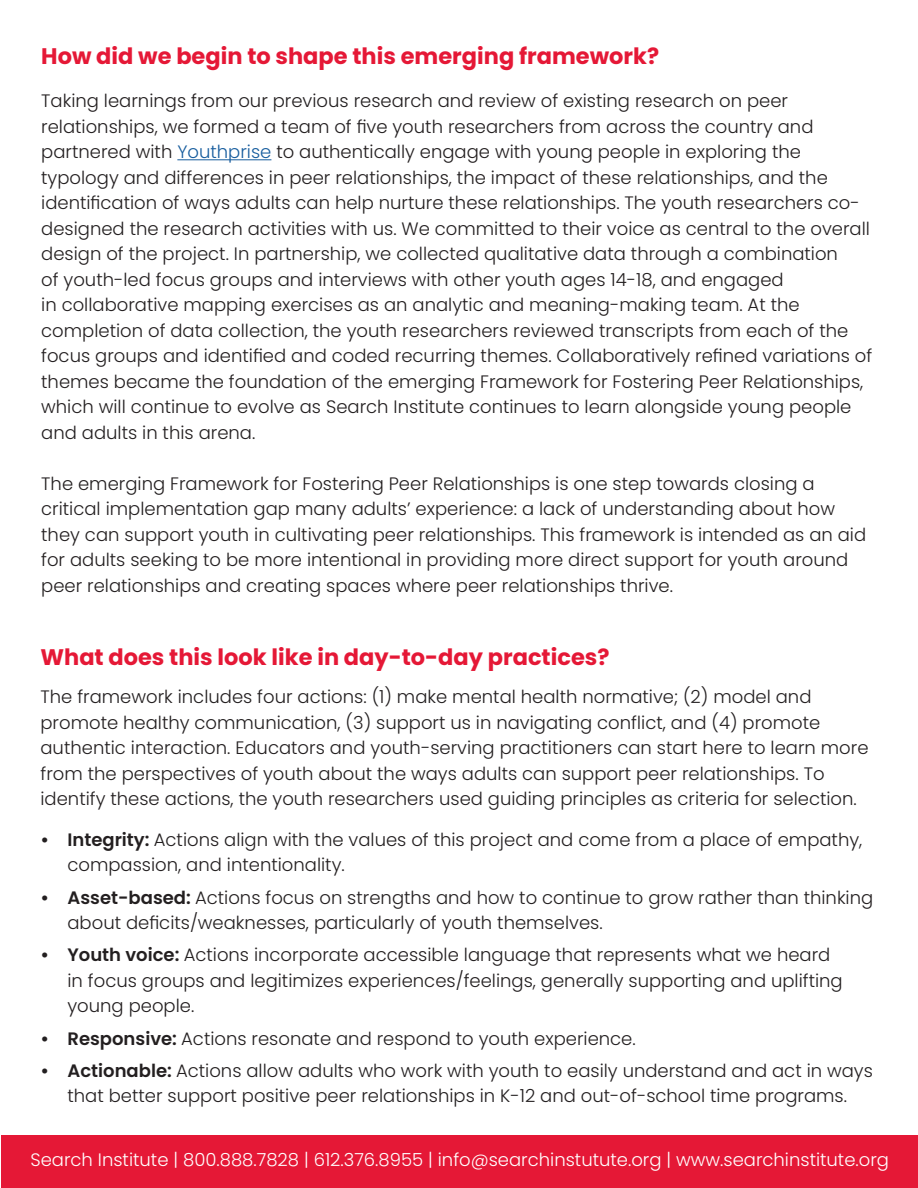
<style>
.page{position:relative;width:918px;height:1188px;background:#fff}
.page>*{position:absolute;margin:0;border:0;box-sizing:border-box;transform-origin:0 0}
.Paragraph_Style_3{font:700 22.5px "Poppins";color:#e51836}
.Paragraph_Style_2{font:300 18px/25.5px "Poppins";color:#231f20}
.t1{font:300 18px "Poppins";color:#fff}
.s1{color:#175d9e}
.s2{font-weight:600}
</style>
<div class="page">
<hr style="left:177px;top:159px;width:94px;height:1px;background:#175d9e">
<div style="left:2px;top:1136px;width:916px;height:52px;background:#e51836"></div>
<p class="Paragraph_Style_3" style="left:41px;top:43px;width:619px">How did we begin to shape this emerging framework?</p>
<p class="Paragraph_Style_2" style="left:41px;top:88px;width:833px">Taking learnings from our previous research and review of existing research on peer relationships, we formed a team of five youth researchers from across the country and partnered with <span class="s1">Youthprise</span> to authentically engage with young people in exploring the typology and differences in peer relationships, the impact of these relationships, and the identification of ways adults can help nurture these relationships. The youth researchers co&shy;designed the research activities with us. We committed to their voice as central to the overall design of the project. In partnership, we collected qualitative data through a combination<br>of youth-led focus groups and interviews with other youth ages 14-18, and engaged<br>in collaborative mapping exercises as an analytic and meaning-making team. At the completion of data collection, the youth researchers reviewed transcripts from each of the focus groups and identified and coded recurring themes. Collaboratively refined variations of themes became the foundation of the emerging Framework for Fostering Peer Relationships, which will continue to evolve as Search Institute continues to learn alongside young people and adults in this arena.</p>
<p class="Paragraph_Style_2" style="left:41px;top:471px;width:826px">The emerging Framework for Fostering Peer Relationships is one step towards closing a critical implementation gap many adults’ experience: a lack of understanding about how they can support youth in cultivating peer relationships. This framework is intended as an aid for adults seeking to be more intentional in providing more direct support for youth around peer relationships and creating spaces where peer relationships thrive.</p>
<p class="Paragraph_Style_3" style="left:40px;top:644px;width:571px">What does this look like in day-to-day practices?</p>
<p class="Paragraph_Style_2" style="left:40px;top:684px;width:830px">The framework includes four actions: (1) make mental health normative; (2) model and promote healthy communication, (3) support us in navigating conflict, and (4) promote authentic interaction. Educators and youth-serving practitioners can start here to learn more from the perspectives of youth about the ways adults can support peer relationships. To identify these actions, the youth researchers used guiding principles as criteria for selection.</p>
<p class="Paragraph_Style_2" style="left:68px;top:827px;width:796px;text-indent:-27px"><span class="s2">• Integrity:</span> Actions align with the values of this project and come from a place of empathy, compassion, and intentionality.</p>
<p class="Paragraph_Style_2" style="left:68px;top:885px;width:807px;text-indent:-27px"><span class="s2">• Asset-based:</span> Actions focus on strengths and how to continue to grow rather than thinking about deficits/weaknesses, particularly of youth themselves.</p>
<p class="Paragraph_Style_2" style="left:68px;top:942px;width:777px;text-indent:-27px"><span class="s2">• Youth voice:</span> Actions incorporate accessible language that represents what we heard in focus groups and legitimizes experiences/feelings, generally supporting and uplifting young people.</p>
<p class="Paragraph_Style_2" style="left:40px;top:1026px;width:597px"><span class="s2">• Responsive:</span> Actions resonate and respond to youth experience.</p>
<p class="Paragraph_Style_2" style="left:40px;top:1058px;width:834px;text-align:center"><span class="s2">• Actionable:</span> Actions allow adults who work with youth to easily understand and act in ways that better support positive peer relationships in K-12 and out-of-school time programs.</p>
<p class="t1" style="left:30px;top:1149px;width:860px">Search Institute | 800.888.7828 | 612.376.8955 | info@searchinstutute.org | www.searchinstitute.org</p>
</div>
